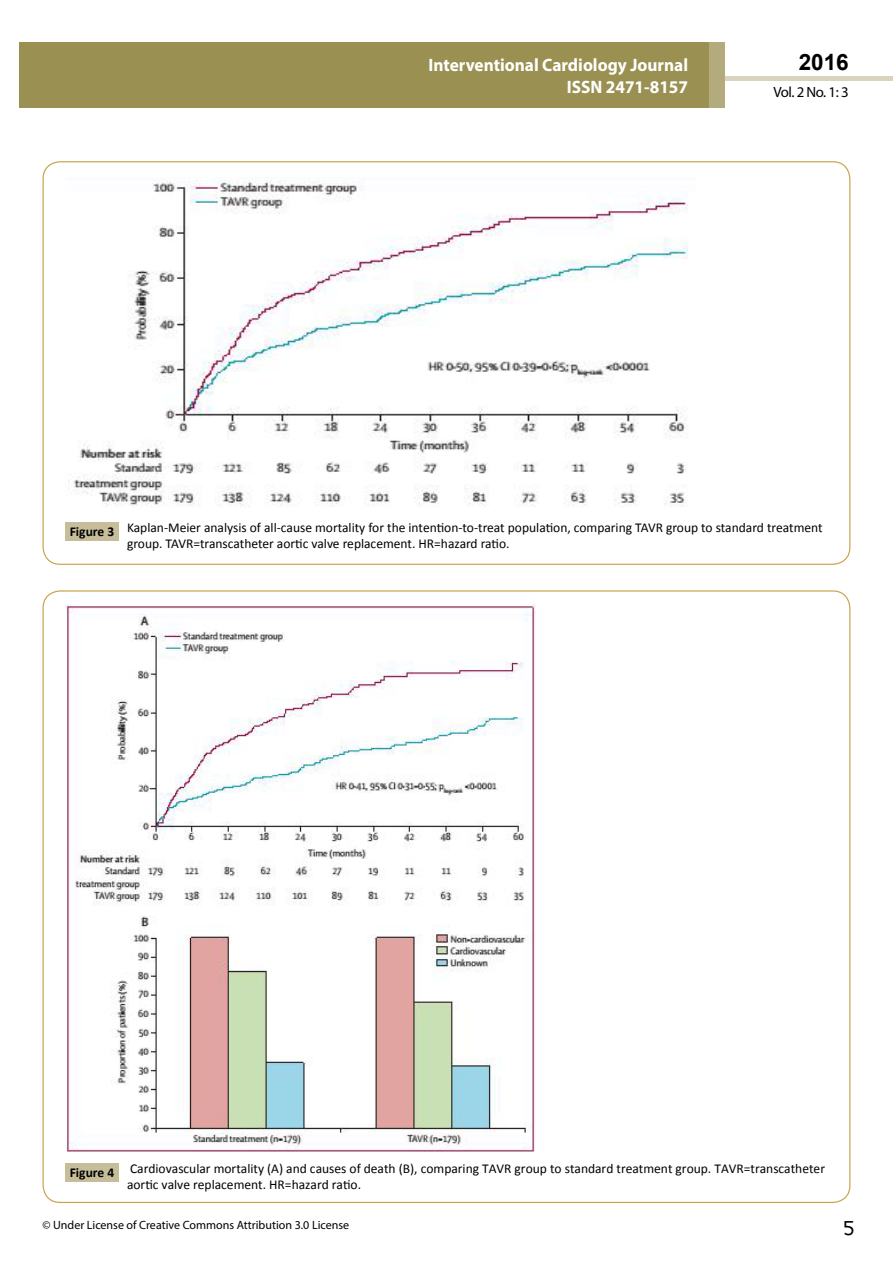
<style>
.page{position:relative;width:893px;height:1263px;background:#fff}
.page>*{position:absolute;margin:0;border:0;box-sizing:border-box;transform-origin:0 0}
.t1{font:25.5px "Tunga";color:#000}
.t2{font:700 22.5px "Arial";color:#000}
.t3{font:700 18px/21.6px "Myriad Pro";color:#fff;text-align:right;scale:.96 1}
.t4{font:14.85px "Myriad Pro";color:#000}
.t5{font:13.5px/16.2px "Calibri";color:#000}
.t6{font:12px "Myriad Pro";color:#000}
.s1{font-weight:700}
</style>
<div class="page">
<div style="left:19px;top:42px;width:690px;height:66px;background:#9a9052"></div>
<div style="left:725px;top:76px;width:168px;height:5px;background:#dad4be"></div>
<div style="left:709px;top:42px;width:16px;height:66px;background:#b3aa7d"></div>
<img style="left:68px;top:180px;width:621px;height:327px">
<div style="left:66px;top:522px;width:53px;height:18px;background:#c6be9b"></div>
<img style="left:66px;top:604px;width:470px;height:548px">
<div style="left:66px;top:1163px;width:53px;height:18px;background:#c6be9b"></div>
<h3 class="t3" style="left:428px;top:54px;width:272px">Interventional Cardiology Journal<br>ISSN 2471-8157</h3>
<h2 class="t2" style="left:799px;top:47px;width:52px">2016</h2>
<p class="t4" style="left:773px;top:83px;width:77px">Vol. 2 No. 1: 3</p>
<p class="t5" style="left:127px;top:519px;width:697px;text-indent:-57px"><span class="s1">Figure 3</span> Kaplan-Meier analysis of all-cause mortality for the intention-to-treat population, comparing TAVR group to standard treatment group. TAVR=transcatheter aortic valve replacement. HR=hazard ratio.</p>
<p class="t5" style="left:127px;top:1160px;width:699px;text-indent:-57px"><span class="s1">Figure 4</span> Cardiovascular mortality (A) and causes of death (B), comparing TAVR group to standard treatment group. TAVR=transcatheter aortic valve replacement. HR=hazard ratio.</p>
<p class="t6" style="left:43px;top:1218px;width:308px">© Under License of Creative Commons Attribution 3.0 License</p>
<h1 class="t1" style="left:844px;top:1211px;width:13px">5</h1>
</div>
